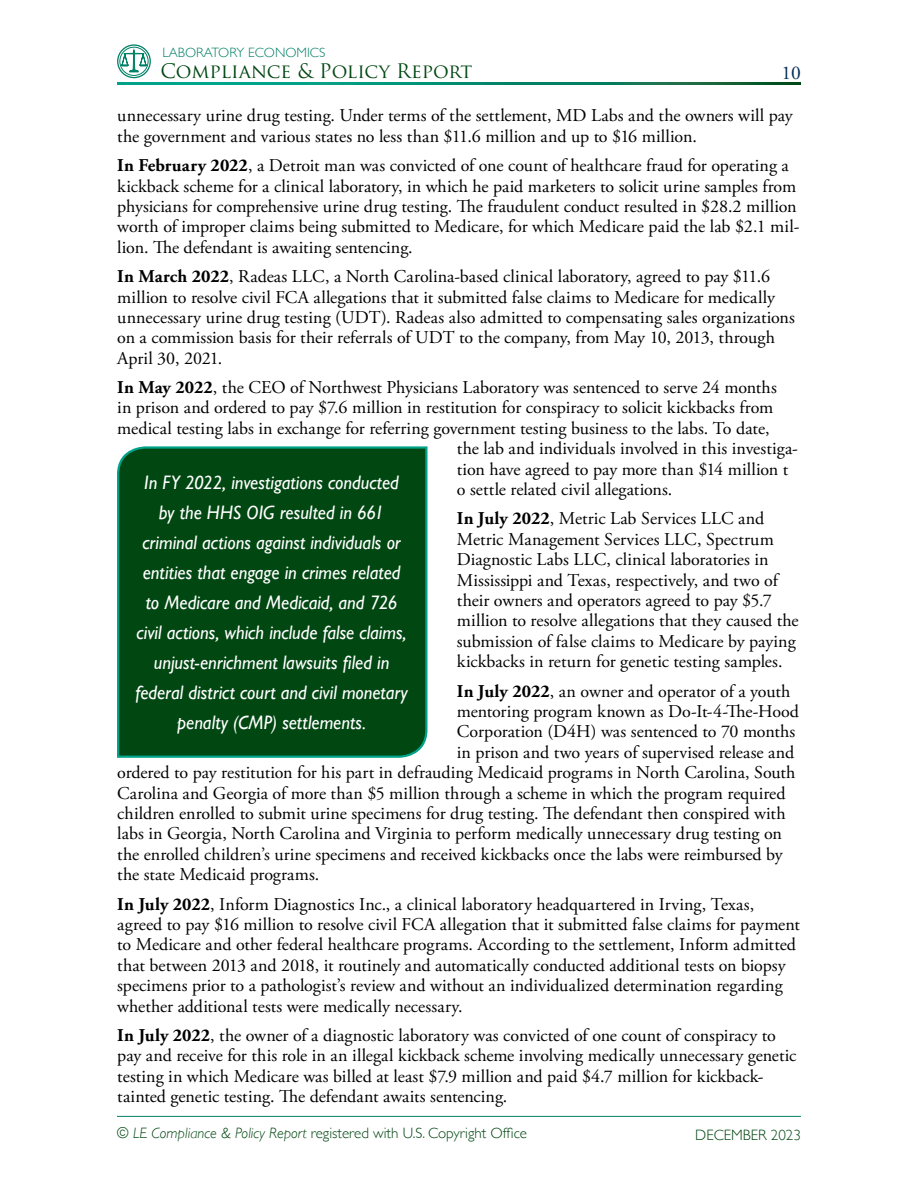
<style>
.page{position:relative;width:918px;height:1188px;background:#fff}
.page>*{position:absolute;margin:0;border:0;box-sizing:border-box;transform-origin:0 0}
.t1{font:italic 19.5px/30px "Gill Sans";color:#fff;text-align:center;scale:.95 1}
.t2{font:19.5px "Trajan Pro";color:#004712}
.t3{font:19.5px "Adobe Garamond Pro";color:#002b54}
.t4{font:18px/20.4px "Adobe Garamond Pro";color:#000}
.t5{font:300 15px "Gill Sans";color:#004712}
.t6{font:300 13.5px "Gill Sans";color:#008066}
.s1{font-weight:700}
.s2{font-style:italic}
</style>
<div class="page">
<hr style="left:117px;top:1116px;width:684px;height:1px;background:#008066">
<svg style="left:117px;top:82px;width:684px;height:2px"></svg>
<svg style="left:121px;top:49px;width:26px;height:23px"></svg>
<div style="left:120px;top:47px;width:28px;height:29px;border:1px solid #008066;border-radius:50%"></div>
<div style="left:117px;top:44px;width:34px;height:34px;border:1px solid #008066;border-radius:50%"></div>
<div style="left:117px;top:446px;width:311px;height:312px;background:#004712"></div>
<p class="t6" style="left:163px;top:41px;width:164px">LABORATORY ECONOMICS</p>
<p class="t2" style="left:160px;top:58px;width:314px">Compliance &amp; Policy Report</p>
<p class="t3" style="left:782px;top:61px;width:21px">10</p>
<p class="t4" style="left:117px;top:106px;width:677px">unnecessary urine drug testing. Under terms of the settlement, MD Labs and the owners will pay the government and various states no less than $11.6 million and up to $16 million.</p>
<p class="t4" style="left:117px;top:156px;width:684px"><span class="s1">In February 2022</span>, a Detroit man was convicted of one count of healthcare fraud for operating a kickback scheme for a clinical laboratory, in which he paid marketers to solicit urine samples from physicians for comprehensive urine drug testing. The fraudulent conduct resulted in $28.2 million worth of improper claims being submitted to Medicare, for which Medicare paid the lab $2.1 mil&shy;lion. The defendant is awaiting sentencing.</p>
<p class="t4" style="left:117px;top:267px;width:679px"><span class="s1">In March 2022</span>, Radeas LLC, a North Carolina-based clinical laboratory, agreed to pay $11.6 million to resolve civil FCA allegations that it submitted false claims to Medicare for medically unnecessary urine drug testing (UDT). Radeas also admitted to compensating sales organizations on a commission basis for their referrals of UDT to the company, from May 10, 2013, through April 30, 2021.</p>
<p class="t4" style="left:117px;top:378px;width:661px"><span class="s1">In May 2022</span>, the CEO of Northwest Physicians Laboratory was sentenced to serve 24 months</p>
<p class="t4" style="left:117px;top:398px;width:658px">in prison and ordered to pay $7.6 million in restitution for conspiracy to solicit kickbacks from</p>
<p class="t4" style="left:117px;top:419px;width:654px">medical testing labs in exchange for referring government testing business to the labs. To date,</p>
<p class="t4" style="left:457px;top:439px;width:343px">the lab and individuals involved in this investiga-</p>
<p class="t4" style="left:457px;top:459px;width:333px">tion have agreed to pay more than $14 million t</p>
<p class="t4" style="left:457px;top:480px;width:217px">o settle related civil allegations.</p>
<p class="t4" style="left:457px;top:509px;width:343px"><span class="s1">In July 2022</span>, Metric Lab Services LLC and Metric Management Services LLC, Spectrum Diagnostic Labs LLC, clinical laboratories in Mississippi and Texas, respectively, and two of their owners and operators agreed to pay $5.7 million to resolve allegations that they caused the submission of false claims to Medicare by paying kickbacks in return for genetic testing samples.</p>
<p class="t4" style="left:457px;top:681px;width:335px"><span class="s1">In July 2022</span>, an owner and operator of a youth</p>
<p class="t4" style="left:457px;top:702px;width:344px">mentoring program known as Do-It-4-The-Hood</p>
<p class="t4" style="left:457px;top:722px;width:340px">Corporation (D4H) was sentenced to 70 months</p>
<p class="t4" style="left:457px;top:743px;width:339px">in prison and two years of supervised release and</p>
<p class="t4" style="left:117px;top:763px;width:680px">ordered to pay restitution for his part in defrauding Medicaid programs in North Carolina, South</p>
<p class="t4" style="left:117px;top:783px;width:670px">Carolina and Georgia of more than $5 million through a scheme in which the program required</p>
<p class="t4" style="left:117px;top:804px;width:670px">children enrolled to submit urine specimens for drug testing. The defendant then conspired with</p>
<p class="t4" style="left:117px;top:824px;width:666px">labs in Georgia, North Carolina and Virginia to perform medically unnecessary drug testing on</p>
<p class="t4" style="left:117px;top:844px;width:667px">the enrolled children’s urine specimens and received kickbacks once the labs were reimbursed by</p>
<p class="t4" style="left:117px;top:865px;width:204px">the state Medicaid programs.</p>
<p class="t4" style="left:117px;top:894px;width:684px"><span class="s1">In July 2022</span>, Inform Diagnostics Inc., a clinical laboratory headquartered in Irving, Texas, agreed to pay $16 million to resolve civil FCA allegation that it submitted false claims for payment to Medicare and other federal healthcare programs. According to the settlement, Inform admitted that between 2013 and 2018, it routinely and automatically conducted additional tests on biopsy specimens prior to a pathologist’s review and without an individualized determination regarding whether additional tests were medically necessary.</p>
<p class="t4" style="left:117px;top:1026px;width:681px"><span class="s1">In July 2022</span>, the owner of a diagnostic laboratory was convicted of one count of conspiracy to pay and receive for this role in an illegal kickback scheme involving medically unnecessary genetic testing in which Medicare was billed at least $7.9 million and paid $4.7 million for kickback&shy;tainted genetic testing. The defendant awaits sentencing.</p>
<p class="t1" style="left:135px;top:467px;width:288px">In FY 2022, investigations conducted by the HHS OIG resulted in 661 criminal actions against individuals or entities that engage in crimes related to Medicare and Medicaid, and 726 civil actions, which include false claims, unjust-enrichment lawsuits filed in federal district court and civil monetary penalty (CMP) settlements.</p>
<p class="t5" style="left:117px;top:1121px;width:412px">© <span class="s2">LE Compliance &amp; Policy Report</span> registered with U.S. Copyright Office</p>
<p class="t5" style="left:695px;top:1123px;width:107px">DECEMBER 2023</p>
</div>
